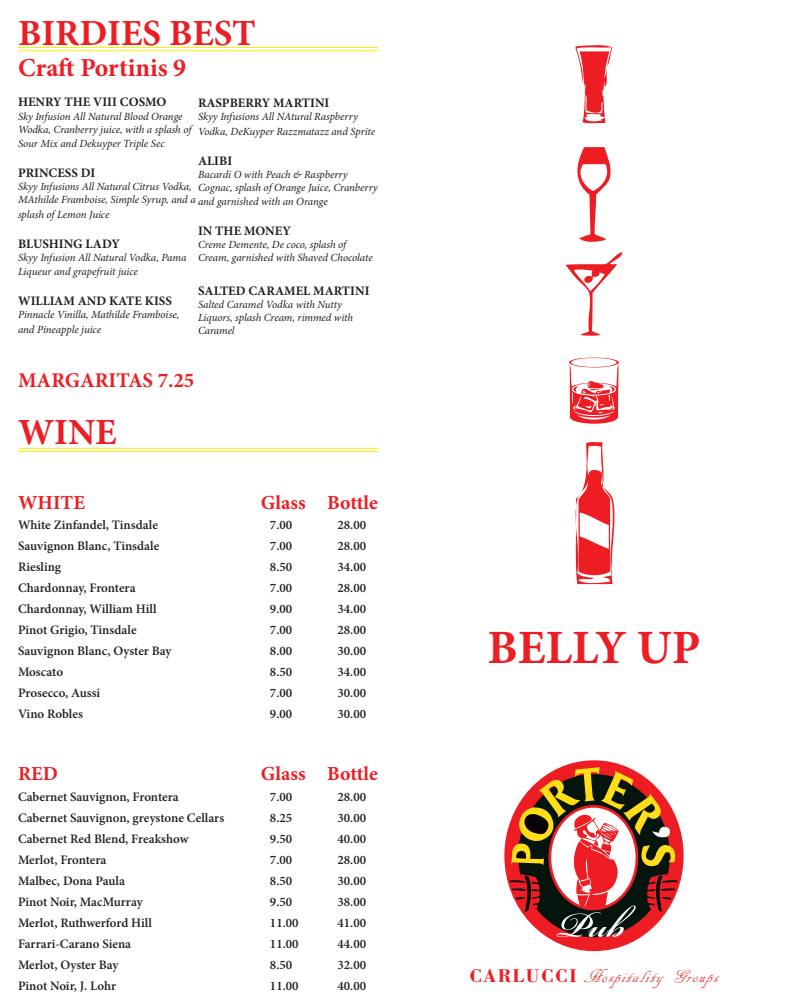
<style>
.page{position:relative;width:792px;height:1008px;background:#fff}
.page>*{position:absolute;margin:0;border:0;box-sizing:border-box;transform-origin:0 0}
.t1{font:700 47.8px "Minion Pro";color:#ee1d23}
.t2{font:700 36.9px "Minion Pro";color:#ee1d23}
.t3{font:700 25.9px "Minion Pro";color:#ee1d23}
.t4{font:700 20.9px "Minion Pro";color:#ee1d23}
.t5{font:700 19.9px "Minion Pro";color:#ee1d23}
.t6{font:18.9px "ARDECODE";letter-spacing:.08em;color:#ee1d23}
.t7{font:600 13px "Minion Pro";color:#231f20}
.t8{font:700 13px "Minion Pro";color:#231f20}
.t9{font:italic 11px/13.2px "Minion Pro";letter-spacing:-.01em;color:#231f20}
.s1{font-family:"Bodoni Std";font-weight:700}
</style>
<div class="page">
<div style="left:504px;top:760px;width:180px;height:191px;border:14px solid #ee1d23;border-radius:50%"></div>
<svg style="left:508px;top:767px;width:171px;height:170px"></svg>
<svg style="left:576px;top:45px;width:36px;height:79px"></svg>
<svg style="left:577px;top:147px;width:34px;height:95px"></svg>
<svg style="left:566px;top:252px;width:56px;height:84px"></svg>
<svg style="left:569px;top:357px;width:50px;height:67px"></svg>
<svg style="left:575px;top:442px;width:40px;height:143px"></svg>
<hr style="left:18px;top:448px;width:360px;height:1px;background:#fff101">
<hr style="left:18px;top:451px;width:360px;height:1px;background:#fff101">
<hr style="left:18px;top:47px;width:360px;height:1px;background:#fff101">
<hr style="left:18px;top:50px;width:360px;height:1px;background:#fff101">
<p class="t2" style="left:18px;top:7px;width:239px">BIRDIES BEST</p>
<p class="t3" style="left:18px;top:50px;width:170px">Craft Portinis 9</p>
<p class="t8" style="left:18px;top:93px;width:150px">HENRY THE VIII COSMO</p>
<p class="t9" style="left:18px;top:109px;width:175px">Sky Infusion All Natural Blood Orange<br>Wodka, Cranberry juice, with a splash of</p>
<p class="t9" style="left:18px;top:137px;width:148px">Sour Mix and Dekuyper Triple Sec</p>
<p class="t8" style="left:18px;top:164px;width:79px">PRINCESS DI</p>
<p class="t9" style="left:18px;top:180px;width:179px">Skyy Infusions All Natural Citrus Vodka,<br>MAthilde Framboise, Simple Syrup, and a</p>
<p class="t9" style="left:18px;top:208px;width:93px">splash of Lemon Juice</p>
<p class="t8" style="left:18px;top:234px;width:103px">BLUSHING LADY</p>
<p class="t9" style="left:18px;top:250px;width:170px;line-height:14.4px">Skyy Infusion All Natural Vodka, Pama<br>Liqueur and grapefruit juice</p>
<p class="t8" style="left:18px;top:292px;width:155px">WILLIAM AND KATE KISS</p>
<p class="t9" style="left:18px;top:308px;width:163px;line-height:14.4px">Pinnacle Vinilla, Mathilde Framboise, and Pineapple juice</p>
<p class="t4" style="left:18px;top:365px;width:178px">MARGARITAS 7.25</p>
<p class="t2" style="left:18px;top:407px;width:100px">WINE</p>
<p class="t8" style="left:198px;top:94px;width:133px">RASPBERRY MARTINI</p>
<p class="t9" style="left:198px;top:109px;width:179px;line-height:14.4px">Skyy Infusions All NAtural Raspberry<br>Vodka, DeKuyper Razzmatazz and Sprite</p>
<p class="t8" style="left:198px;top:151px;width:36px">ALIBI</p>
<p class="t9" style="left:198px;top:168px;width:181px">Bacardi O with Peach &amp; Raspberry<br>Cognac, splash of Orange Juice, Cranberry</p>
<p class="t9" style="left:198px;top:195px;width:131px">and garnished with an Orange</p>
<p class="t8" style="left:198px;top:222px;width:94px">IN THE MONEY</p>
<p class="t9" style="left:198px;top:238px;width:176px">Creme Demente, De coco, splash of<br>Cream, garnished with Shaved Chocolate</p>
<p class="t8" style="left:198px;top:282px;width:173px">SALTED CARAMEL MARTINI</p>
<p class="t9" style="left:198px;top:298px;width:157px">Salted Caramel Vodka with Nutty<br>Liquors, splash Cream, rimmed with<br>Caramel</p>
<p class="t5" style="left:18px;top:488px;width:68px">WHITE</p>
<p class="t5" style="left:261px;top:488px;width:119px">Glass Bottle</p>
<p class="t7" style="left:18px;top:516px;width:141px">White Zinfandel, Tinsdale</p>
<p class="t7" style="left:270px;top:516px;width:24px">7.00</p>
<p class="t7" style="left:337px;top:516px;width:30px">28.00</p>
<p class="t7" style="left:18px;top:537px;width:143px">Sauvignon Blanc, Tinsdale</p>
<p class="t7" style="left:270px;top:537px;width:24px">7.00</p>
<p class="t7" style="left:337px;top:537px;width:30px">28.00</p>
<p class="t7" style="left:18px;top:558px;width:45px">Riesling</p>
<p class="t7" style="left:270px;top:558px;width:24px">8.50</p>
<p class="t7" style="left:337px;top:558px;width:30px">34.00</p>
<p class="t7" style="left:18px;top:579px;width:119px">Chardonnay, Frontera</p>
<p class="t7" style="left:270px;top:579px;width:24px">7.00</p>
<p class="t7" style="left:337px;top:579px;width:30px">28.00</p>
<p class="t7" style="left:18px;top:600px;width:140px">Chardonnay, William Hill</p>
<p class="t7" style="left:270px;top:600px;width:24px">9.00</p>
<p class="t7" style="left:337px;top:600px;width:30px">34.00</p>
<p class="t7" style="left:18px;top:621px;width:120px">Pinot Grigio, Tinsdale</p>
<p class="t7" style="left:270px;top:621px;width:24px">7.00</p>
<p class="t7" style="left:337px;top:621px;width:30px">28.00</p>
<p class="t7" style="left:18px;top:642px;width:155px">Sauvignon Blanc, Oyster Bay</p>
<p class="t7" style="left:270px;top:642px;width:24px">8.00</p>
<p class="t7" style="left:337px;top:642px;width:30px">30.00</p>
<p class="t7" style="left:18px;top:663px;width:47px">Moscato</p>
<p class="t7" style="left:270px;top:663px;width:24px">8.50</p>
<p class="t7" style="left:337px;top:663px;width:30px">34.00</p>
<p class="t7" style="left:18px;top:684px;width:84px">Prosecco, Aussi</p>
<p class="t7" style="left:270px;top:684px;width:24px">7.00</p>
<p class="t7" style="left:337px;top:684px;width:30px">30.00</p>
<p class="t7" style="left:18px;top:705px;width:66px">Vino Robles</p>
<p class="t7" style="left:270px;top:705px;width:24px">9.00</p>
<p class="t7" style="left:337px;top:705px;width:30px">30.00</p>
<p class="t5" style="left:18px;top:760px;width:41px">RED</p>
<p class="t5" style="left:261px;top:760px;width:119px">Glass Bottle</p>
<p class="t7" style="left:18px;top:788px;width:162px">Cabernet Sauvignon, Frontera</p>
<p class="t7" style="left:270px;top:788px;width:24px">7.00</p>
<p class="t7" style="left:337px;top:788px;width:30px">28.00</p>
<p class="t7" style="left:18px;top:809px;width:208px">Cabernet Sauvignon, greystone Cellars</p>
<p class="t7" style="left:270px;top:809px;width:24px">8.25</p>
<p class="t7" style="left:337px;top:809px;width:30px">30.00</p>
<p class="t7" style="left:18px;top:830px;width:172px">Cabernet Red Blend, Freakshow</p>
<p class="t7" style="left:270px;top:830px;width:24px">9.50</p>
<p class="t7" style="left:337px;top:830px;width:30px">40.00</p>
<p class="t7" style="left:18px;top:851px;width:90px">Merlot, Frontera</p>
<p class="t7" style="left:270px;top:851px;width:24px">7.00</p>
<p class="t7" style="left:337px;top:851px;width:30px">28.00</p>
<p class="t7" style="left:18px;top:872px;width:109px">Malbec, Dona Paula</p>
<p class="t7" style="left:270px;top:872px;width:24px">8.50</p>
<p class="t7" style="left:337px;top:872px;width:30px">30.00</p>
<p class="t7" style="left:18px;top:893px;width:126px">Pinot Noir, MacMurray</p>
<p class="t7" style="left:270px;top:893px;width:24px">9.50</p>
<p class="t7" style="left:337px;top:893px;width:30px">38.00</p>
<p class="t7" style="left:18px;top:914px;width:135px">Merlot, Ruthwerford Hill</p>
<p class="t7" style="left:270px;top:914px;width:30px">11.00</p>
<p class="t7" style="left:337px;top:914px;width:30px">41.00</p>
<p class="t7" style="left:18px;top:935px;width:115px">Farrari-Carano Siena</p>
<p class="t7" style="left:270px;top:935px;width:30px">11.00</p>
<p class="t7" style="left:337px;top:935px;width:30px">44.00</p>
<p class="t7" style="left:18px;top:956px;width:102px">Merlot, Oyster Bay</p>
<p class="t7" style="left:270px;top:956px;width:24px">8.50</p>
<p class="t7" style="left:337px;top:956px;width:30px">32.00</p>
<p class="t7" style="left:18px;top:977px;width:100px">Pinot Noir, J. Lohr</p>
<p class="t7" style="left:270px;top:977px;width:30px">11.00</p>
<p class="t7" style="left:337px;top:977px;width:30px">40.00</p>
<p class="t1" style="left:488px;top:614px;width:214px">BELLY UP</p>
<p class="t6" style="left:469px;top:965px;width:251px"><span class="s1">CARLUCCI</span> Hospitality Groups</p>
</div>
